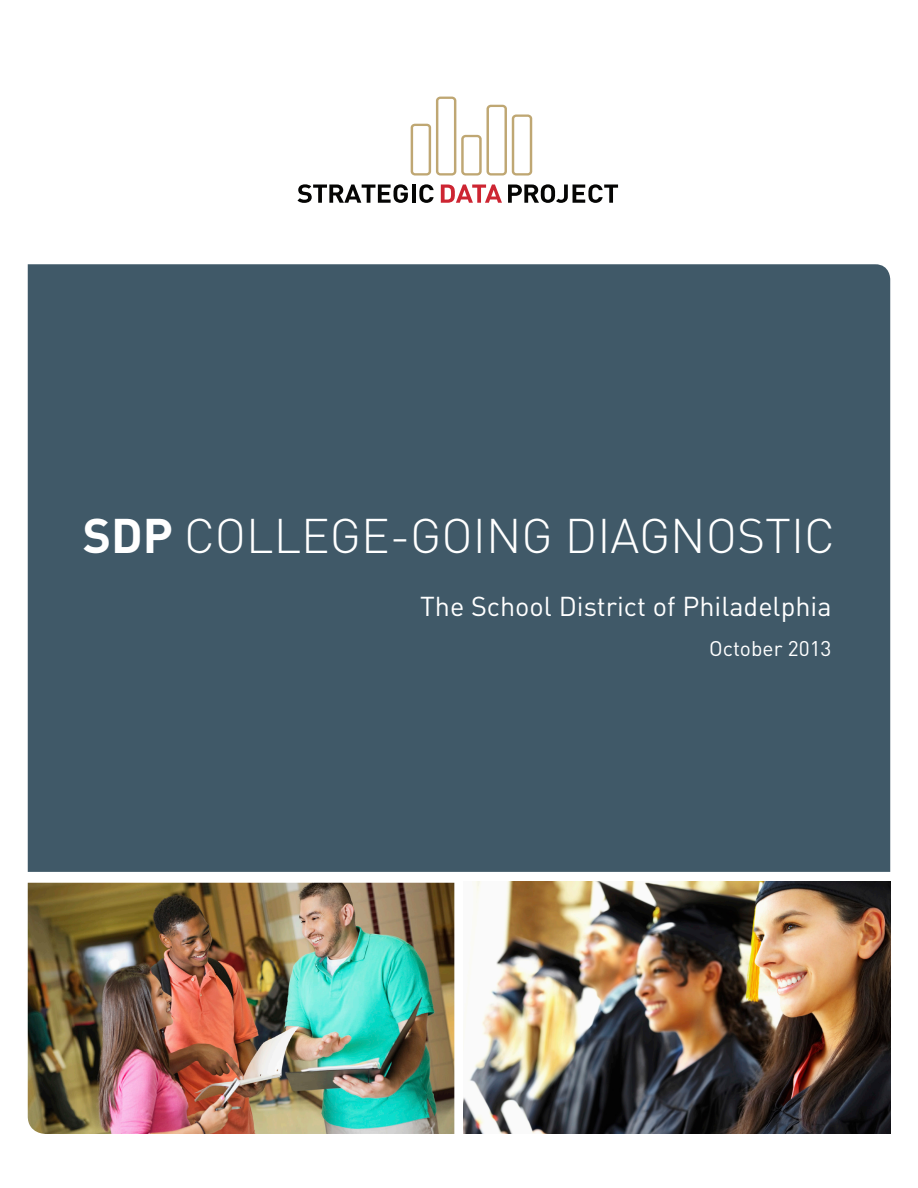
<style>
.page{position:relative;width:918px;height:1188px;background:#fff}
.page>*{position:absolute;margin:0;border:0;box-sizing:border-box;transform-origin:0 0}
.t1{font:300 48px "DIN";color:#fff}
.t2{font:27px "DIN";color:#fff}
.t3{font:21px "DIN";color:#fff}
.s1{font-weight:700}
</style>
<div class="page">
<div style="left:28px;top:264px;width:862px;height:608px;background:#405968"></div>
<img style="left:28px;top:883px;width:426px;height:251px">
<img style="left:463px;top:882px;width:427px;height:252px">
<svg style="left:298px;top:184px;width:110px;height:19px"></svg>
<hr style="left:412px;top:185px;width:4px;height:18px;background:#050504">
<svg style="left:419px;top:184px;width:15px;height:19px"></svg>
<svg style="left:441px;top:185px;width:61px;height:18px"></svg>
<svg style="left:508px;top:184px;width:110px;height:19px"></svg>
<svg style="left:410px;top:96px;width:123px;height:80px"></svg>
<p class="t1" style="left:83px;top:506px;width:754px"><span class="s1">SDP</span> COLLEGE-GOING DIAGNOSTIC</p>
<p class="t2" style="left:420px;top:589px;width:413px">The School District of Philadelphia</p>
<p class="t3" style="left:709px;top:636px;width:124px">October 2013</p>
</div>
